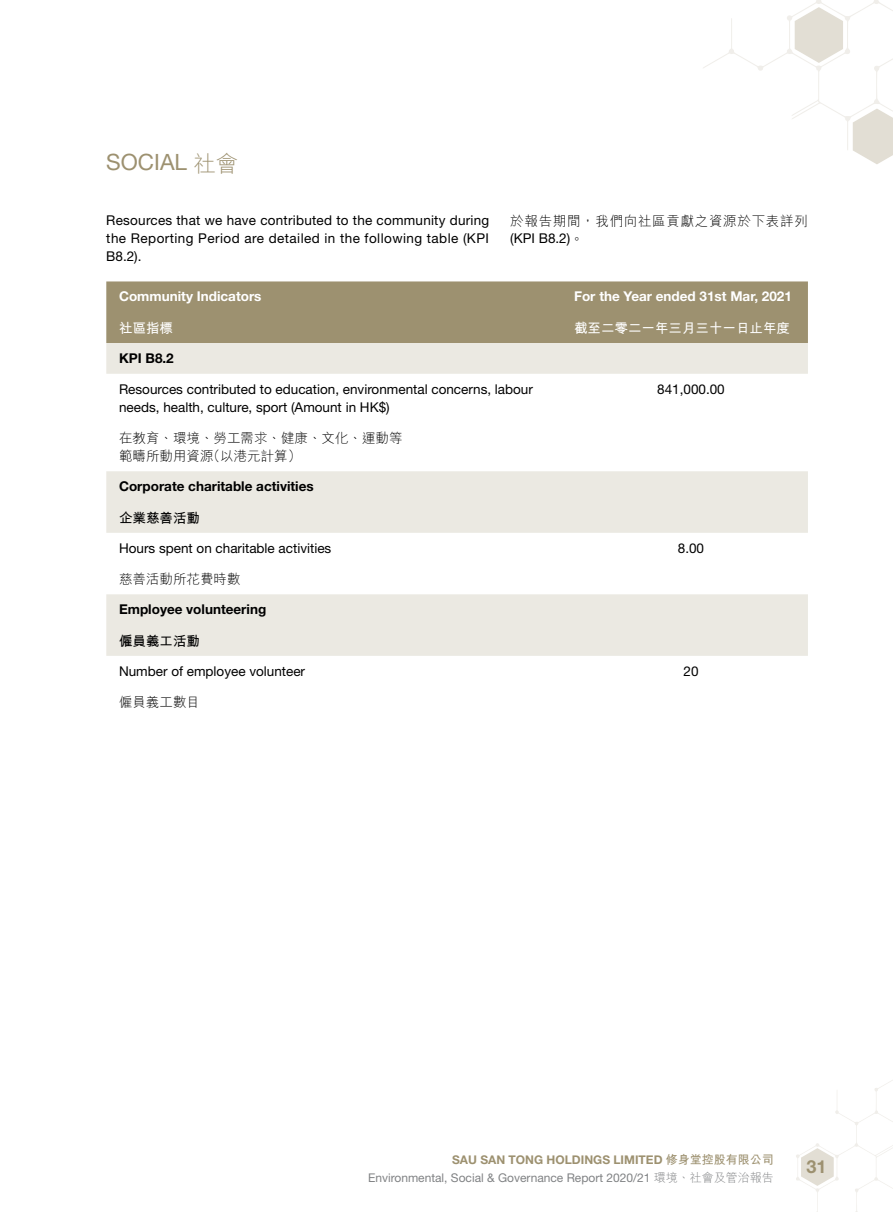
<style>
.page{position:relative;width:893px;height:1212px;background:#fff}
.page>*{position:absolute;margin:0;border:0;box-sizing:border-box;transform-origin:0 0}
.t1{font:22.5px "Helvetica Neue LT Std";color:#9d9170}
.t2{font:700 18px "Helvetica Neue LT Std";color:#9d9170}
.t3{font:13.5px/18px "Helvetica Neue LT Std";color:#000;text-align:justify}
.t4{font:700 13.5px "Helvetica Neue LT Std";color:#000}
.t5{font:300 13.5px/18px "M Hei HK";color:#000}
.t6{font:700 13.5px "Helvetica Neue LT Std";color:#fff}
.t7{font:300 13.5px "M Hei HK";letter-spacing:.05em;color:#000}
.t8{font:700 13.5px "M Hei HK";color:#fff}
.t9{font:700 13.5px "M Hei HK";color:#000}
.t10{font:12px/18px "Helvetica Neue LT Std";color:#808284;text-align:right}
.s1{font-family:"M Hei HK";font-weight:300}
.s2{font-weight:700;color:#9d9170}
.s3{font-family:"M Hei HK";font-weight:700;color:#9d9170}
</style>
<div class="page">
<svg style="left:796px;top:1080px;width:97px;height:132px"></svg>
<svg style="left:703px;top:0;width:190px;height:164px"></svg>
<div style="left:106px;top:281px;width:702px;height:62px;background:#9d9170"></div>
<svg style="left:106px;top:343px;width:702px;height:313px"></svg>
<h1 class="t1" style="left:106px;top:149px;width:134px">SOCIAL <span class="s1">社會</span></h1>
<p class="t7" style="left:510px;top:211px;width:299px">於報告期間，我們向社區貢獻之資源於下表詳列</p>
<p class="t3" style="left:510px;top:229px;width:75px">(KPI B8.2)<span class="s1">。</span></p>
<p class="t3" style="left:106px;top:211px;width:384px">Resources that we have contributed to the community during the Reporting Period are detailed in the following table (KPI B8.2).</p>
<p class="t6" style="left:119px;top:288px;width:144px">Community Indicators</p>
<p class="t6" style="left:574px;top:288px;width:219px">For the Year ended 31st Mar, 2021</p>
<p class="t8" style="left:119px;top:318px;width:55px">社區指標</p>
<p class="t8" style="left:574px;top:318px;width:217px">截至二零二一年三月三十一日止年度</p>
<p class="t4" style="left:119px;top:350px;width:56px">KPI B8.2</p>
<p class="t3" style="left:119px;top:380px;width:415px">Resources contributed to education, environmental concerns, labour needs, health, culture, sport (Amount in HK$)</p>
<p class="t3" style="left:657px;top:380px;width:69px">841,000.00</p>
<p class="t5" style="left:119px;top:429px;width:285px">在教育、環境、勞工需求、健康、文化、運動等範疇所動用資源（以港元計算）</p>
<p class="t4" style="left:119px;top:478px;width:196px">Corporate charitable activities</p>
<p class="t9" style="left:119px;top:508px;width:82px">企業慈善活動</p>
<p class="t3" style="left:119px;top:539px;width:214px">Hours spent on charitable activities</p>
<p class="t3" style="left:678px;top:539px;width:28px">8.00</p>
<p class="t5" style="left:119px;top:570px;width:123px">慈善活動所花費時數</p>
<p class="t4" style="left:119px;top:601px;width:149px">Employee volunteering</p>
<p class="t9" style="left:119px;top:631px;width:82px">僱員義工活動</p>
<p class="t3" style="left:119px;top:662px;width:188px">Number of employee volunteer</p>
<p class="t3" style="left:683px;top:662px;width:17px">20</p>
<p class="t5" style="left:119px;top:693px;width:82px">僱員義工數目</p>
<p class="t10" style="left:368px;top:1150px;width:407px"><span class="s2">SAU SAN TONG HOLDINGS LIMITED</span> <span class="s3">修身堂控股有限公司<br></span>Environmental, Social &amp; Governance Report 2020/21 <span class="s1">環境、社會及管治報告</span></p>
<h2 class="t2" style="left:806px;top:1156px;width:22px">31</h2>
</div>
